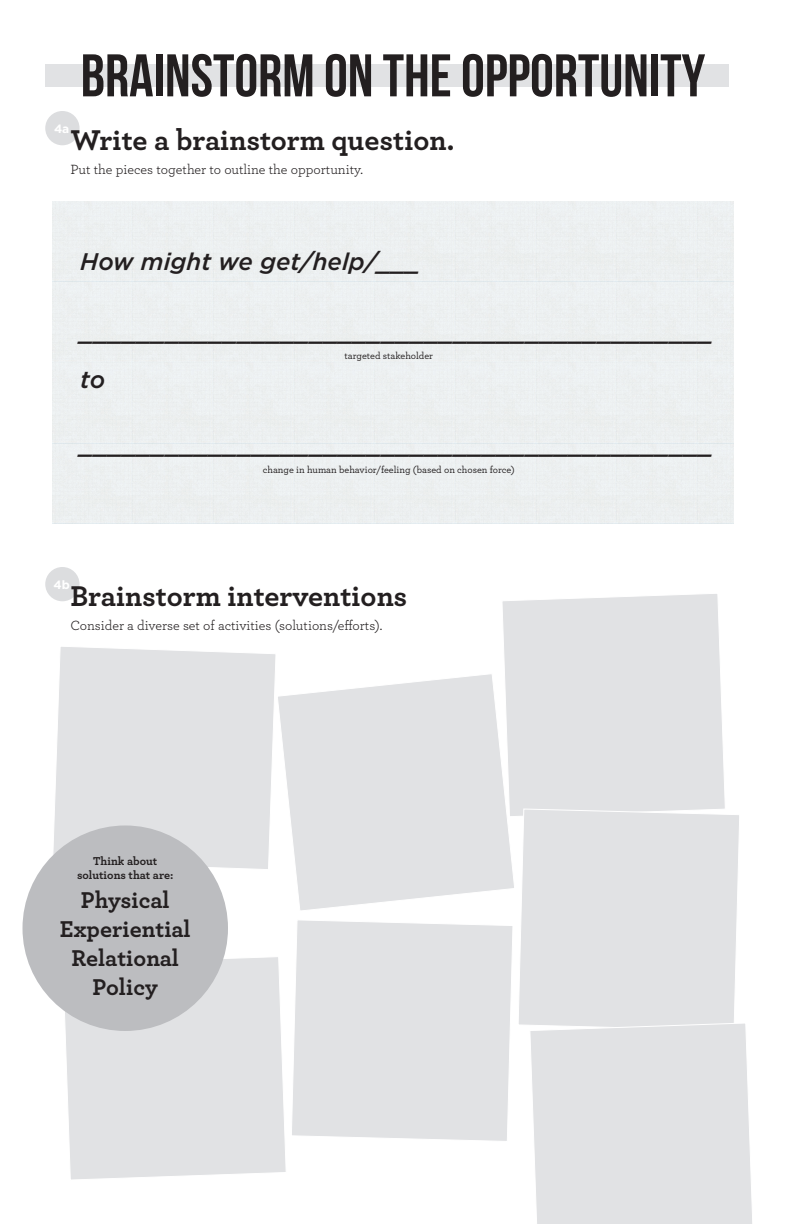
<style>
.page{position:relative;width:792px;height:1224px;background:#fff}
.page>*{position:absolute;margin:0;border:0;box-sizing:border-box;transform-origin:0 0}
.t1{font:60px "Bebas Neue";color:#231f20}
.t2{font:700 30px "Archer";color:#231f20}
.t3{font:italic 500 24px "Gotham";color:#231f20}
.t4{font:700 24px "Archer";color:#231f20}
.t5{font:14px "Archer";color:#231f20}
.t6{font:700 12px "Archer";color:#231f20}
.t7{font:700 12px "Gotham";color:#fff}
.t8{font:500 10px "Archer";color:#231f20}
</style>
<div class="page">
<div style="left:45px;top:64px;width:684px;height:23px;background:#e1e2e4"></div>
<div style="left:45px;top:111px;width:35px;height:34px;background:#dcdddf;border-radius:50%"></div>
<div style="left:45px;top:567px;width:35px;height:34px;background:#dcdddf;border-radius:50%"></div>
<div style="left:53px;top:647px;width:223px;height:222px;background:#e1e2e4"></div>
<svg style="left:278px;top:674px;width:236px;height:236px;background:#e5e6e7"></svg>
<div style="left:64px;top:957px;width:222px;height:223px;background:#e1e2e4"></div>
<div style="left:501px;top:594px;width:224px;height:223px;background:#e1e2e4"></div>
<div style="left:292px;top:920px;width:221px;height:221px;background:#e1e2e4"></div>
<div style="left:517px;top:808px;width:222px;height:217px;background:#e1e2e4"></div>
<div style="left:22px;top:825px;width:206px;height:206px;background:#bcbdc0;border-radius:50%"></div>
<div style="left:529px;top:1022px;width:223px;height:202px;background:#e1e2e4"></div>
<p class="t1" style="left:81px;top:43px;width:626px">BRAINSTORM ON THE OPPORTUNITY</p>
<p class="t7" style="left:54px;top:121px;width:17px">4a</p>
<p class="t2" style="left:70px;top:116px;width:385px">Write a brainstorm question.</p>
<p class="t5" style="left:70px;top:160px;width:294px">Put the pieces together to outline the opportunity.</p>
<p class="t3" style="left:80px;top:247px;width:342px">How might we get/help/___</p>
<p class="t3" style="left:80px;top:318px;width:635px">____________________________________________</p>
<p class="t3" style="left:80px;top:366px;width:27px">to</p>
<p class="t8" style="left:345px;top:349px;width:90px">targeted stakeholder</p>
<p class="t3" style="left:80px;top:431px;width:635px">____________________________________________</p>
<p class="t8" style="left:263px;top:463px;width:253px">change in human behavior/feeling (based on chosen force)</p>
<p class="t7" style="left:54px;top:577px;width:18px">4b</p>
<p class="t2" style="left:70px;top:572px;width:338px">Brainstorm interventions</p>
<p class="t5" style="left:70px;top:616px;width:313px">Consider a diverse set of activities (solutions/efforts).</p>
<p class="t6" style="left:93px;top:852px;width:66px">Think about</p>
<p class="t6" style="left:77px;top:866px;width:98px">solutions that are:</p>
<p class="t4" style="left:81px;top:881px;width:90px">Physical</p>
<p class="t4" style="left:60px;top:910px;width:132px">Experiential</p>
<p class="t4" style="left:71px;top:939px;width:109px">Relational</p>
<p class="t4" style="left:93px;top:968px;width:67px">Policy</p>
</div>
